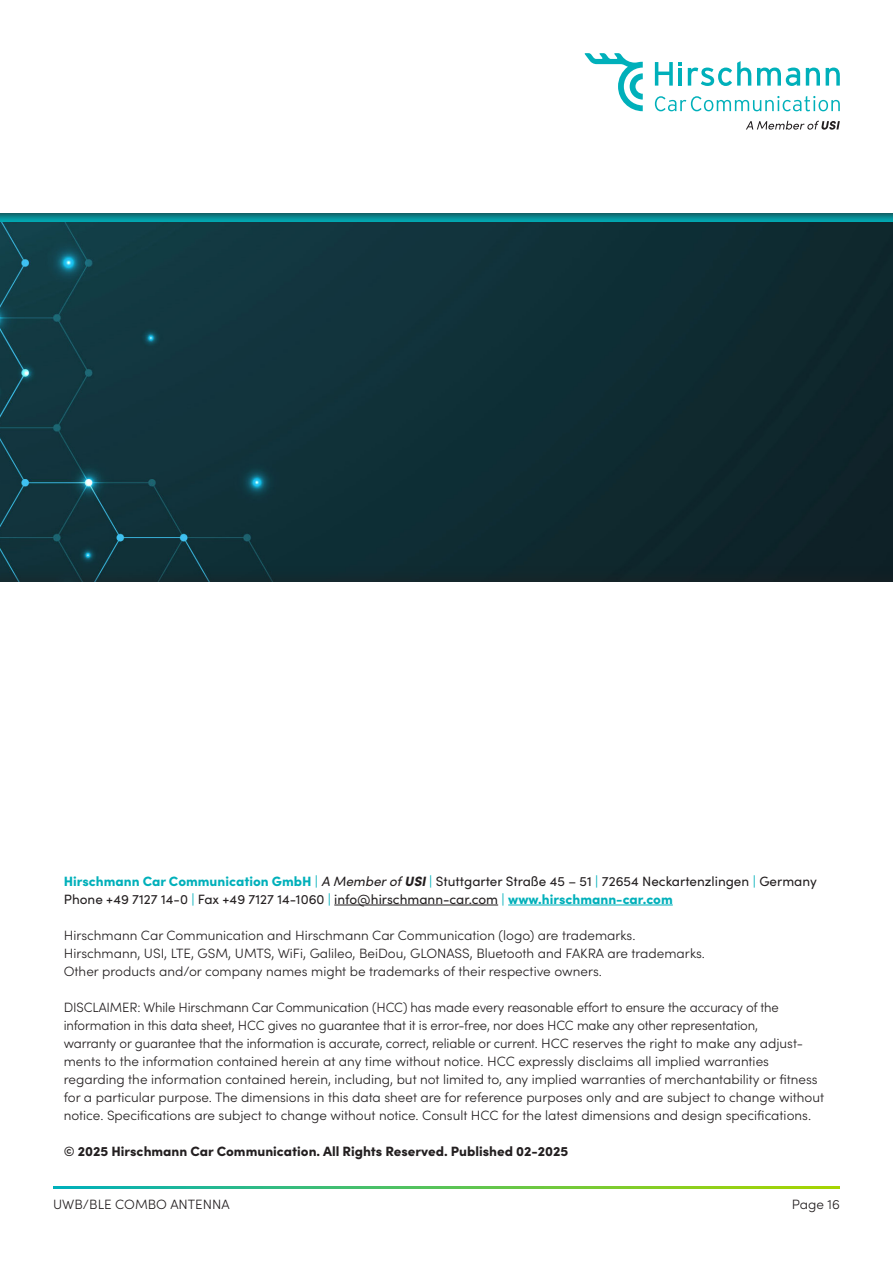
<style>
.page{position:relative;width:893px;height:1263px;background:#fff}
.page>*{position:absolute;margin:0;border:0;box-sizing:border-box;transform-origin:0 0}
.t1{font:300 13.5px/18px "Sofia Pro";color:#231f20}
.t2{font:13.5px "Sofia Pro";color:#231f20}
.t3{font:900 13.5px "Sofia Pro";color:#231f20}
.s1{font-weight:900;color:#00b0ba}
.s2{color:#00b0ba}
.s3{font-style:italic}
.s4{font-weight:900;font-style:italic}
</style>
<div class="page">
<img style="left:0;top:224px;width:893px;height:342px">
<div style="left:0;top:566px;width:893px;height:697px;background:#231f20;opacity:.5"></div>
<div style="left:0;top:583px;width:893px;height:680px;background:#fff"></div>
<div style="left:0;top:0;width:893px;height:224px;background:#231f20;opacity:.75"></div>
<div style="left:0;top:0;width:893px;height:213px;background:#fff"></div>
<hr style="left:334px;top:904px;width:164px;height:1px;background:#231f20">
<hr style="left:508px;top:904px;width:165px;height:1px;background:#00b0ba">
<svg style="left:53px;top:1186px;width:787px;height:2px;background:#57c358"></svg>
<svg style="left:746px;top:121px;width:94px;height:9px"></svg>
<svg style="left:584px;top:53px;width:59px;height:58px"></svg>
<svg style="left:655px;top:96px;width:185px;height:15px"></svg>
<svg style="left:688px;top:61px;width:63px;height:25px"></svg>
<svg style="left:757px;top:68px;width:43px;height:18px"></svg>
<svg style="left:806px;top:68px;width:14px;height:18px"></svg>
<svg style="left:826px;top:68px;width:14px;height:18px"></svg>
<svg style="left:655px;top:62px;width:27px;height:24px"></svg>
<p class="t2" style="left:64px;top:872px;width:755px"><span class="s1">Hirschmann Car Communication GmbH</span> <span class="s2">|</span> <span class="s3">A Member of</span> <span class="s4">USI</span> <span class="s2">|</span> Stuttgarter Straße 45 – 51 <span class="s2">|</span> 72654 Neckartenzlingen <span class="s2">|</span> Germany</p>
<p class="t2" style="left:64px;top:890px;width:610px">Phone +49 7127 14-0 <span class="s2">|</span> Fax +49 7127 14-1060 <span class="s2">|</span> info@hirschmann-car.com <span class="s2">|</span> <span class="s1">www.hirschmann-car.com</span></p>
<p class="t1" style="left:64px;top:926px;width:573px">Hirschmann Car Communication and Hirschmann Car Communication (logo) are trademarks.</p>
<p class="t1" style="left:64px;top:944px;width:643px">Hirschmann, USI, LTE, GSM, UMTS, WiFi, Galileo, BeiDou, GLONASS, Bluetooth and FAKRA are trademarks.</p>
<p class="t1" style="left:64px;top:962px;width:540px">Other products and/or company names might be trademarks of their respective owners.</p>
<p class="t1" style="left:64px;top:998px;width:762px">DISCLAIMER: While Hirschmann Car Communication (HCC) has made every reasonable effort to ensure the accuracy of the information in this data sheet, HCC gives no guarantee that it is error-free, nor does HCC make any other representation,<br>warranty or guarantee that the information is accurate, correct, reliable or current. HCC reserves the right to make any adjust&shy;ments to the information contained herein at any time without notice. HCC expressly disclaims all implied warranties regarding the information contained herein, including, but not limited to, any implied warranties of merchantability or fitness for a particular purpose. The dimensions in this data sheet are for reference purposes only and are subject to change without notice. Specifications are subject to change without notice. Consult HCC for the latest dimensions and design specifications.</p>
<p class="t3" style="left:64px;top:1141px;width:506px">© 2025 Hirschmann Car Communication. All Rights Reserved. Published 02-2025</p>
<p class="t1" style="left:53px;top:1195px;width:178px">UWB/BLE COMBO ANTENNA</p>
<p class="t1" style="left:792px;top:1195px;width:49px">Page 16</p>
</div>
